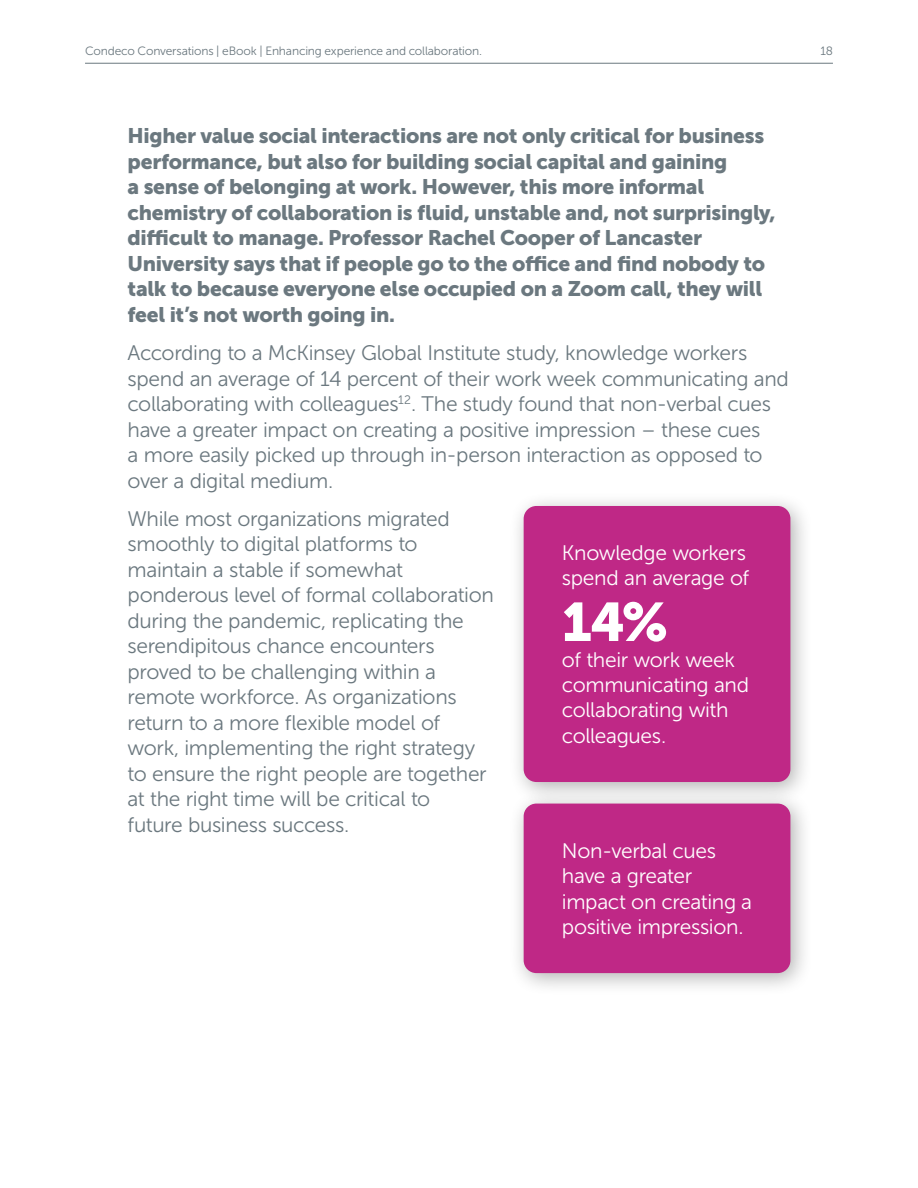
<style>
.page{position:relative;width:918px;height:1188px;background:#fff}
.page>*{position:absolute;margin:0;border:0;box-sizing:border-box;transform-origin:0 0}
.t1{font:54px "Museo Sans 900";color:#fff}
.t2{font:21px/25.5px "Museo Sans 300";letter-spacing:-.015em;color:#6b787f}
.t3{font:21px/25.5px "Museo Sans 900";letter-spacing:-.015em;color:#6b787f}
.t4{font:21px/25.5px "Museo Sans 300";letter-spacing:-.015em;color:#fff}
.t5{font:12px "Museo Sans 300";letter-spacing:-.015em;color:#6b787f}
</style>
<div class="page">
<div style="left:509px;top:491px;width:305px;height:314px;background:#000;opacity:.3"></div>
<div style="left:524px;top:506px;width:266px;height:276px;background:#bf2886;border-radius:13px"></div>
<div style="left:509px;top:789px;width:305px;height:207px;background:#000;opacity:.3"></div>
<div style="left:524px;top:804px;width:266px;height:169px;background:#bf2886;border-radius:13px"></div>
<hr style="left:85px;top:63px;width:748px;height:1px;background:#6b787f">
<p class="t5" style="left:85px;top:44px;width:399px">Condeco Conversations | eBook | Enhancing experience and collaboration.</p>
<p class="t5" style="left:820px;top:44px;width:14px">18</p>
<p class="t3" style="left:128px;top:123px;width:650px">Higher value social interactions are not only critical for business performance, but also for building social capital and gaining<br>a sense of belonging at work. However, this more informal chemistry of collaboration is fluid, unstable and, not surprisingly, difficult to manage. Professor Rachel Cooper of Lancaster University says that if people go to the office and find nobody to talk to because everyone else occupied on a Zoom call, they will feel it’s not worth going in.</p>
<p class="t2" style="left:128px;top:340px;width:663px">According to a McKinsey Global Institute study, knowledge workers spend an average of 14 percent of their work week communicating and collaborating with colleagues<sup>12</sup>. The study found that non-verbal cues have a greater impact on creating a positive impression – these cues<br>a more easily picked up through in-person interaction as opposed to over a digital medium.</p>
<p class="t2" style="left:128px;top:506px;width:368px">While most organizations migrated smoothly to digital platforms to maintain a stable if somewhat ponderous level of formal collaboration during the pandemic, replicating the serendipitous chance encounters proved to be challenging within a remote workforce. As organizations return to a more flexible model of work, implementing the right strategy to ensure the right people are together at the right time will be critical to<br>future business success.</p>
<p class="t4" style="left:562px;top:540px;width:189px">Knowledge workers spend an average of</p>
<h1 class="t1" style="left:562px;top:591px;width:108px">14%</h1>
<p class="t4" style="left:562px;top:647px;width:189px">of their work week communicating and collaborating with colleagues.</p>
<p class="t4" style="left:562px;top:838px;width:192px">Non-verbal cues have a greater impact on creating a positive impression.</p>
</div>
